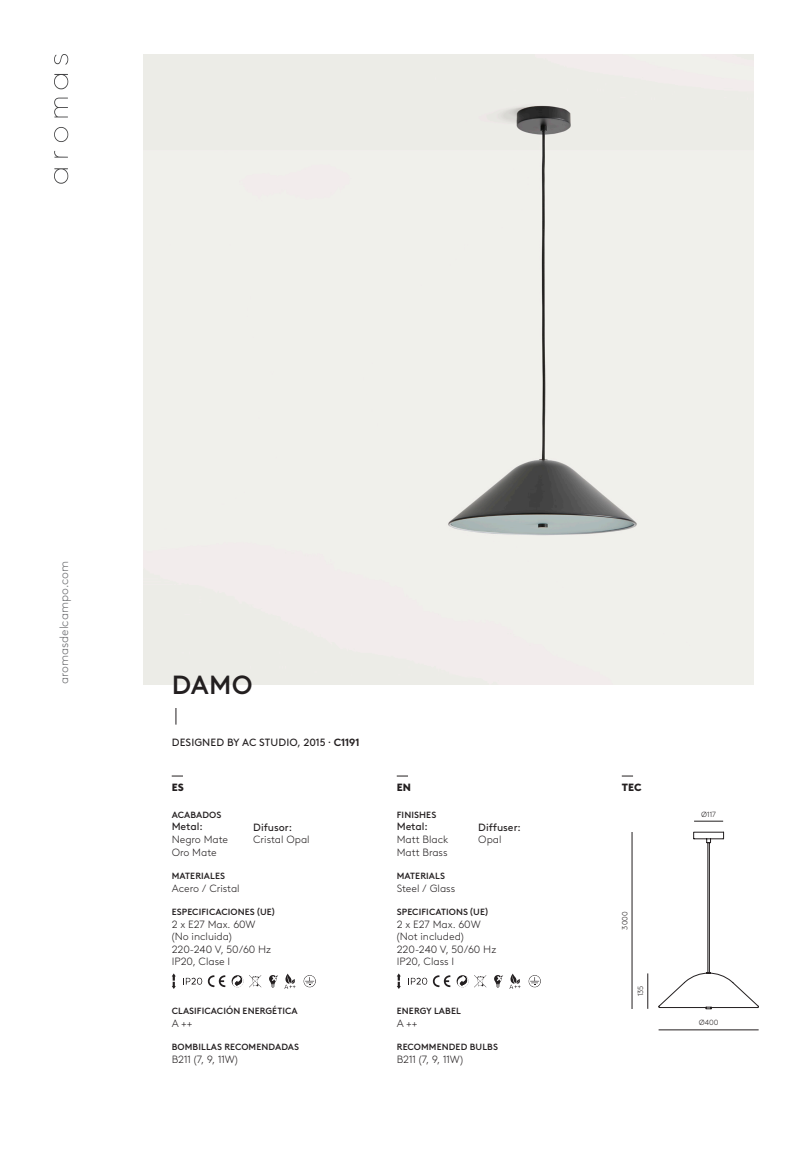
<style>
.page{position:relative;width:808px;height:1149px;background:#fff}
.page>*{position:absolute;margin:0;border:0;box-sizing:border-box;transform-origin:0 0}
.t1{font:500 26.25px "Brown LL";color:#231f20}
.t2{font:300 12px "Brown LL";color:#6c6d70}
.t3{font:300 10.5px "Brown LL";color:#231f20}
.t4{font:10.5px "Brown LL";color:#231f20}
.t5{font:900 10.5px "Brown LL";letter-spacing:.01em;color:#231f20}
.t6{font:500 9px "Brown LL";letter-spacing:.01em;color:#231f20}
.t7{font:300 7.5px "Brown LL";color:#231f20}
.s1{font-weight:700}
</style>
<div class="page">
<svg style="left:54px;top:168px;width:14px;height:16px"></svg>
<svg style="left:54px;top:74px;width:14px;height:15px"></svg>
<svg style="left:54px;top:151px;width:14px;height:6px"></svg>
<svg style="left:54px;top:127px;width:14px;height:15px"></svg>
<svg style="left:54px;top:98px;width:14px;height:19px"></svg>
<svg style="left:54px;top:54px;width:14px;height:11px"></svg>
<div style="left:144px;top:54px;width:610px;height:630px;background:#f0f0eb"></div>
<svg style="left:176px;top:708px;width:1px;height:16px"></svg>
<svg style="left:172px;top:973px;width:4px;height:15px"></svg>
<svg style="left:269px;top:975px;width:9px;height:12px"></svg>
<svg style="left:231px;top:975px;width:30px;height:12px"></svg>
<svg style="left:183px;top:975px;width:42px;height:12px"></svg>
<svg style="left:284px;top:973px;width:11px;height:15px"></svg>
<svg style="left:304px;top:975px;width:12px;height:11px"></svg>
<svg style="left:397px;top:973px;width:4px;height:15px"></svg>
<svg style="left:494px;top:975px;width:9px;height:12px"></svg>
<svg style="left:456px;top:975px;width:30px;height:12px"></svg>
<svg style="left:408px;top:975px;width:42px;height:12px"></svg>
<svg style="left:509px;top:973px;width:11px;height:15px"></svg>
<svg style="left:529px;top:975px;width:12px;height:11px"></svg>
<svg style="left:658px;top:831px;width:101px;height:177px"></svg>
<svg style="left:694px;top:820px;width:29px;height:1px"></svg>
<hr style="left:658px;top:1029px;width:101px;height:1px;background:#231f20">
<hr style="left:647px;top:973px;width:1px;height:35px;background:#231f20">
<hr style="left:632px;top:831px;width:1px;height:177px;background:#231f20">
<p class="t2" style="left:56px;top:684px;width:125px;rotate:-90deg">aromasdelcampo.com</p>
<p class="t1" style="left:172px;top:664px;width:82px">DAMO</p>
<p class="t4" style="left:172px;top:734px;width:189px">DESIGNED BY AC STUDIO, 2015 · <span class="s1">C1191</span></p>
<p class="t5" style="left:172px;top:779px;width:14px">ES</p>
<p class="t5" style="left:397px;top:779px;width:16px">EN</p>
<p class="t5" style="left:622px;top:779px;width:21px">TEC</p>
<p class="t4" style="left:253px;top:818px;width:41px">Difusor:</p>
<p class="t3" style="left:253px;top:831px;width:58px">Cristal Opal</p>
<p class="t6" style="left:172px;top:807px;width:51px">ACABADOS</p>
<p class="t4" style="left:172px;top:818px;width:33px">Metal:</p>
<p class="t3" style="left:172px;top:831px;width:58px">Negro Mate</p>
<p class="t3" style="left:172px;top:844px;width:46px">Oro Mate</p>
<p class="t6" style="left:172px;top:868px;width:55px">MATERIALES</p>
<p class="t3" style="left:172px;top:880px;width:70px">Acero / Cristal</p>
<p class="t6" style="left:172px;top:904px;width:105px">ESPECIFICACIONES (UE)</p>
<p class="t3" style="left:172px;top:916px;width:85px">2 x E27 Max. 60W</p>
<p class="t3" style="left:172px;top:928px;width:62px">(No incluida)</p>
<p class="t3" style="left:172px;top:941px;width:101px">220-240 V, 50/60 Hz</p>
<p class="t3" style="left:172px;top:954px;width:60px">IP20, Clase I</p>
<p class="t6" style="left:172px;top:1003px;width:127px">CLASIFICACIÓN ENERGÉTICA</p>
<p class="t3" style="left:172px;top:1015px;width:22px">A ++</p>
<p class="t6" style="left:172px;top:1039px;width:129px">BOMBILLAS RECOMENDADAS</p>
<p class="t3" style="left:172px;top:1051px;width:68px">B211 (7, 9, 11W)</p>
<p class="t6" style="left:397px;top:807px;width:41px">FINISHES</p>
<p class="t4" style="left:397px;top:818px;width:33px">Metal:</p>
<p class="t3" style="left:397px;top:831px;width:53px">Matt Black</p>
<p class="t3" style="left:397px;top:844px;width:52px">Matt Brass</p>
<p class="t6" style="left:397px;top:868px;width:50px">MATERIALS</p>
<p class="t3" style="left:397px;top:880px;width:60px">Steel / Glass</p>
<p class="t6" style="left:397px;top:904px;width:93px">SPECIFICATIONS (UE)</p>
<p class="t3" style="left:397px;top:916px;width:85px">2 x E27 Max. 60W</p>
<p class="t3" style="left:397px;top:928px;width:69px">(Not included)</p>
<p class="t3" style="left:397px;top:941px;width:101px">220-240 V, 50/60 Hz</p>
<p class="t3" style="left:397px;top:954px;width:59px">IP20, Class I</p>
<p class="t4" style="left:478px;top:818px;width:44px">Diffuser:</p>
<p class="t3" style="left:478px;top:831px;width:25px">Opal</p>
<p class="t7" style="left:619px;top:929px;width:20px;rotate:-90deg">3000</p>
<p class="t7" style="left:635px;top:996px;width:12px;rotate:-90deg">135</p>
<p class="t6" style="left:397px;top:1003px;width:66px">ENERGY LABEL</p>
<p class="t3" style="left:397px;top:1015px;width:22px">A ++</p>
<p class="t6" style="left:397px;top:1039px;width:103px">RECOMMENDED BULBS</p>
<p class="t3" style="left:397px;top:1051px;width:68px">B211 (7, 9, 11W)</p>
<p class="t7" style="left:701px;top:808px;width:16px">Ø117</p>
<p class="t7" style="left:699px;top:1016px;width:21px">Ø400</p>
</div>
